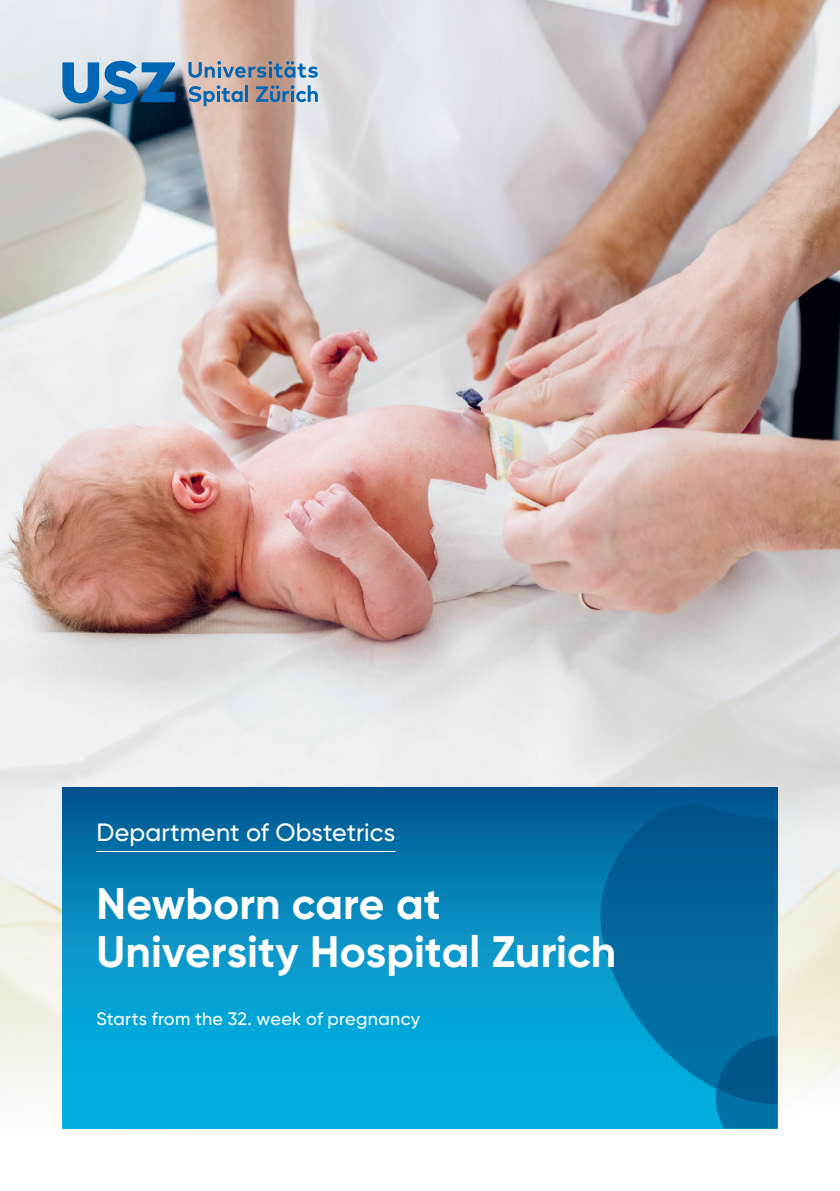
<style>
.page{position:relative;width:840px;height:1191px;background:#fff}
.page>*{position:absolute;margin:0;border:0;box-sizing:border-box;transform-origin:0 0}
.t1{font:700 44px/48px "USZ Gilroy";letter-spacing:.005em;color:#fff}
.t2{font:500 25px "USZ Gilroy";letter-spacing:.005em;color:#fff}
.t3{font:500 18px "USZ Gilroy";letter-spacing:.02em;color:#fff}
</style>
<div class="page">
<img style="left:0;top:0;width:839px;height:1129px">
<svg style="left:62px;top:61px;width:113px;height:43px"></svg>
<svg style="left:188px;top:85px;width:54px;height:21px"></svg>
<svg style="left:256px;top:85px;width:61px;height:17px"></svg>
<hr style="left:245px;top:85px;width:3px;height:17px;background:#0166b3">
<svg style="left:188px;top:61px;width:129px;height:17px"></svg>
<svg style="left:62px;top:787px;width:715px;height:341px"></svg>
<svg style="left:600px;top:804px;width:177px;height:285px;fill:#02689e"></svg>
<svg style="left:715px;top:1036px;width:62px;height:92px"></svg>
<hr style="left:96px;top:851px;width:299px;height:1px;background:#fff">
<p class="t2" style="left:96px;top:817px;width:300px">Department of Obstetrics</p>
<p class="t1" style="left:96px;top:879px;width:521px">Newborn care at<br>University Hospital Zurich</p>
<p class="t3" style="left:96px;top:1007px;width:325px">Starts from the 32. week of pregnancy</p>
</div>
